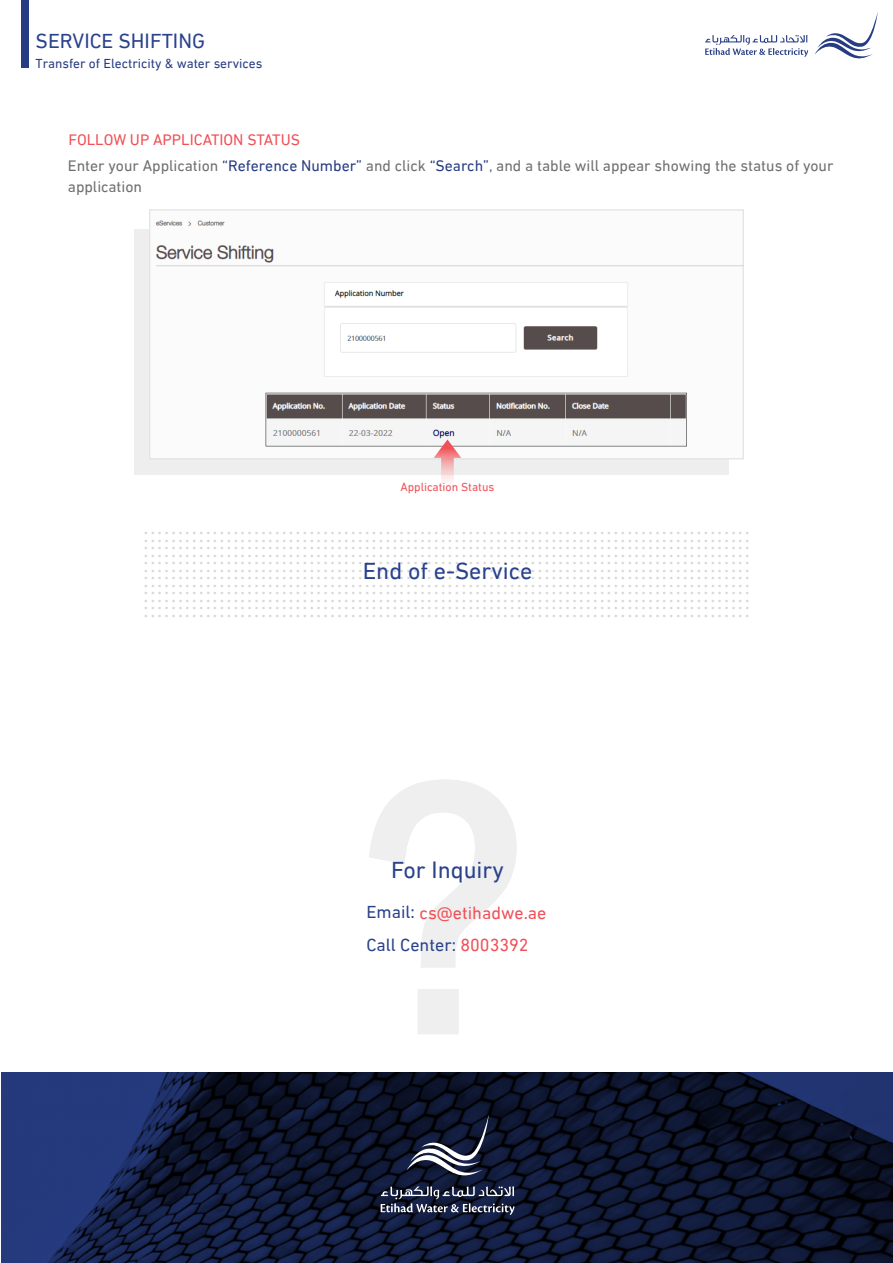
<style>
.page{position:relative;width:893px;height:1263px;background:#fff}
.page>*{position:absolute;margin:0;border:0;box-sizing:border-box;transform-origin:0 0}
.t1{font:500 condensed 375px "Franklin Gothic";color:#efefef}
.t2{font:24px "DIN Next LTW23";color:#29428c}
.t3{font:21px "DIN Next LTW23";color:#29428c}
.t4{font:18px "Javanese Text";color:#d8d8d8}
.t5{font:18px/32.2px "DIN Next LTW23";color:#f05057}
.t6{font:15.75px/21px "DIN Next LTW23";color:#706f70}
.t7{font:15.75px "DIN Next LTW23";color:#f05057}
.t8{font:13.5px "DIN Next LTW23";color:#273d83}
.t9{font:12px "DIN Next LTW23";color:#f05057}
.s1{color:#273d83}
.s2{color:#29428c}
</style>
<div class="page">
<div style="left:135px;top:229px;width:594px;height:246px;background:#eee"></div>
<img style="left:151px;top:220px;width:591px;height:237px">
<div style="left:149px;top:210px;width:595px;height:249px;border:1px solid #ddd"></div>
<svg style="left:1px;top:1072px;width:892px;height:191px;background:#111b3b"></svg>
<svg style="left:381px;top:1114px;width:134px;height:101px;background:#2a3148"></svg>
<svg style="left:705px;top:35px;width:103px;height:22px"></svg>
<svg style="left:814px;top:12px;width:64px;height:47px"></svg>
<div style="left:21px;top:0;width:8px;height:68px;background:#273d83"></div>
<svg style="left:434px;top:439px;width:27px;height:43px"></svg>
<p class="t3" style="left:36px;top:28px;width:171px">SERVICE SHIFTING</p>
<p class="t8" style="left:36px;top:56px;width:228px">Transfer of Electricity &amp; water services</p>
<p class="t7" style="left:68px;top:130px;width:233px">FOLLOW UP APPLICATION STATUS</p>
<p class="t6" style="left:68px;top:155px;width:767px">Enter your Application <span class="s1">“Reference Number”</span> and click <span class="s1">“Search”</span>, and a table will appear showing the status of your application</p>
<p class="t9" style="left:401px;top:480px;width:95px">Application Status</p>
<p class="t4" style="left:143px;top:518px;width:608px">........................................................................................</p>
<p class="t4" style="left:143px;top:525px;width:608px">........................................................................................</p>
<p class="t4" style="left:143px;top:533px;width:608px">........................................................................................</p>
<p class="t4" style="left:143px;top:540px;width:608px">........................................................................................</p>
<p class="t4" style="left:143px;top:548px;width:608px">........................................................................................</p>
<p class="t4" style="left:143px;top:555px;width:608px">........................................................................................</p>
<p class="t4" style="left:143px;top:563px;width:608px">........................................................................................</p>
<p class="t4" style="left:143px;top:570px;width:608px">........................................................................................</p>
<p class="t4" style="left:143px;top:578px;width:608px">........................................................................................</p>
<p class="t4" style="left:143px;top:585px;width:608px">........................................................................................</p>
<p class="t4" style="left:143px;top:593px;width:608px">........................................................................................</p>
<p class="t4" style="left:143px;top:600px;width:608px">........................................................................................</p>
<h2 class="t2" style="left:363px;top:557px;width:171px">End of e-Service</h2>
<h1 class="t1" style="left:355px;top:663px;width:187px">?</h1>
<h2 class="t2" style="left:391px;top:855px;width:114px">For Inquiry</h2>
<p class="t5" style="left:366px;top:897px;width:182px"><span class="s2">Email:</span> cs@etihadwe.ae<br><span class="s2">Call Center:</span> 8003392</p>
</div>
